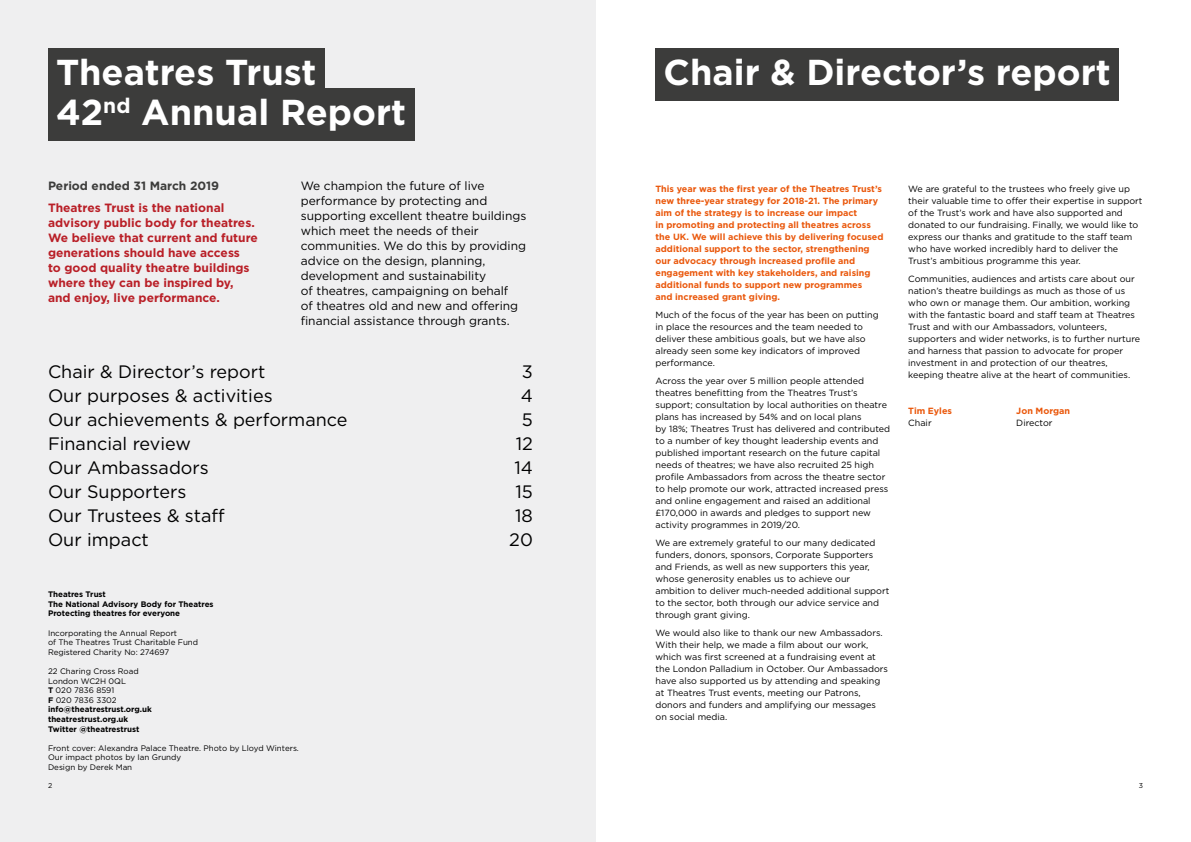
<style>
.page{position:relative;width:1191px;height:842px;background:#fff}
.page>*{position:absolute;margin:0;border:0;box-sizing:border-box;transform-origin:0 0}
.t1{font:700 36px "Gotham";color:#fff}
.t2{font:18px "Gotham";color:#000}
.t3{font:12px/15px "Gotham";color:#000}
.t4{font:700 12px/15px "Gotham";color:#b91f27}
.t5{font:700 12px "Gotham";color:#3c3c3b}
.t6{font:9px/12px "Gotham";color:#000}
.t7{font:700 9px/12px "Gotham";color:#ea580c}
.t8{font:700 8px/9.6px "Gotham";color:#000}
.t9{font:8px/9.6px "Gotham";color:#000}
.t10{font:7px "Gotham";color:#000}
.s1{font-weight:400}
</style>
<div class="page">
<div style="left:0;top:0;width:595px;height:842px;background:#efeff0"></div>
<div style="left:655px;top:48px;width:463px;height:52px;background:#3c3c3b"></div>
<div style="left:48px;top:48px;width:276px;height:52px;background:#3c3c3b"></div>
<div style="left:48px;top:88px;width:366px;height:52px;background:#3c3c3b"></div>
<h1 class="t1" style="left:56px;top:48px;width:262px">Theatres Trust</h1>
<h1 class="t1" style="left:663px;top:48px;width:449px">Chair &amp; Director’s report</h1>
<h1 class="t1" style="left:56px;top:88px;width:351px">42<sup>nd</sup> Annual Report</h1>
<h3 class="t5" style="left:48px;top:177px;width:173px">Period ended 31 March 2019</h3>
<h3 class="t4" style="left:48px;top:200px;width:211px">Theatres Trust is the national advisory public body for theatres.<br>We believe that current and future generations should have access<br>to good quality theatre buildings where they can be inspired by, and enjoy, live performance.</h3>
<p class="t3" style="left:301px;top:178px;width:227px">We champion the future of live performance by protecting and supporting excellent theatre buildings which meet the needs of their communities. We do this by providing advice on the design, planning, development and sustainability<br>of theatres, campaigning on behalf<br>of theatres old and new and offering financial assistance through grants.</p>
<h2 class="t2" style="left:48px;top:360px;width:219px">Chair &amp; Director’s report</h2>
<h2 class="t2" style="left:522px;top:360px;width:13px">3</h2>
<h2 class="t2" style="left:48px;top:384px;width:226px">Our purposes &amp; activities</h2>
<h2 class="t2" style="left:521px;top:384px;width:14px">4</h2>
<h2 class="t2" style="left:48px;top:408px;width:301px">Our achievements &amp; performance</h2>
<h2 class="t2" style="left:522px;top:408px;width:13px">5</h2>
<h2 class="t2" style="left:48px;top:432px;width:144px">Financial review</h2>
<h2 class="t2" style="left:515px;top:432px;width:19px">12</h2>
<h2 class="t2" style="left:48px;top:456px;width:162px">Our Ambassadors</h2>
<h2 class="t2" style="left:514px;top:456px;width:20px">14</h2>
<h2 class="t2" style="left:48px;top:480px;width:140px">Our Supporters</h2>
<h2 class="t2" style="left:515px;top:480px;width:19px">15</h2>
<h2 class="t2" style="left:48px;top:504px;width:178px">Our Trustees &amp; staff</h2>
<h2 class="t2" style="left:515px;top:504px;width:19px">18</h2>
<h2 class="t2" style="left:48px;top:528px;width:102px">Our impact</h2>
<h2 class="t2" style="left:509px;top:528px;width:25px">20</h2>
<p class="t8" style="left:48px;top:589px;width:167px">Theatres Trust<br>The National Advisory Body for Theatres<br>Protecting theatres for everyone</p>
<p class="t9" style="left:48px;top:628px;width:152px">Incorporating the Annual Report<br>of The Theatres Trust Charitable Fund<br>Registered Charity No: 274697</p>
<p class="t8" style="left:48px;top:666px;width:105px"><span class="s1">22 Charing Cross Road<br>London WC2H 0QL<br></span>T <span class="s1">020 7836 8591<br></span>F <span class="s1">020 7836 3302 </span>info@theatrestrust.org.uk theatrestrust.org.uk<br>Twitter @theatrestrust</p>
<p class="t9" style="left:48px;top:743px;width:252px">Front cover: Alexandra Palace Theatre. Photo by Lloyd Winters.<br>Our impact photos by Ian Grundy<br>Design by Derek Man</p>
<p class="t7" style="left:655px;top:183px;width:229px">This year was the first year of the Theatres Trust’s new three-year strategy for 2018-21. The primary aim of the strategy is to increase our impact<br>in promoting and protecting all theatres across the UK. We will achieve this by delivering focused additional support to the sector, strengthening our advocacy through increased profile and engagement with key stakeholders, and raising additional funds to support new programmes<br>and increased grant giving.</p>
<p class="t6" style="left:655px;top:309px;width:225px">Much of the focus of the year has been on putting in place the resources and the team needed to deliver these ambitious goals, but we have also already seen some key indicators of improved performance.</p>
<p class="t6" style="left:655px;top:375px;width:236px">Across the year over 5 million people attended theatres benefitting from the Theatres Trust’s support; consultation by local authorities on theatre plans has increased by 54% and on local plans<br>by 18%; Theatres Trust has delivered and contributed to a number of key thought leadership events and published important research on the future capital needs of theatres; we have also recruited 25 high profile Ambassadors from across the theatre sector to help promote our work, attracted increased press and online engagement and raised an additional £170,000 in awards and pledges to support new activity programmes in 2019/20.</p>
<p class="t6" style="left:655px;top:537px;width:235px">We are extremely grateful to our many dedicated funders, donors, sponsors, Corporate Supporters and Friends, as well as new supporters this year, whose generosity enables us to achieve our ambition to deliver much-needed additional support to the sector, both through our advice service and through grant giving.</p>
<p class="t6" style="left:655px;top:627px;width:234px">We would also like to thank our new Ambassadors.<br>With their help, we made a film about our work, which was first screened at a fundraising event at the London Palladium in October. Our Ambassadors have also supported us by attending and speaking at Theatres Trust events, meeting our Patrons, donors and funders and amplifying our messages on social media.</p>
<p class="t6" style="left:908px;top:183px;width:236px">We are grateful to the trustees who freely give up their valuable time to offer their expertise in support of the Trust’s work and have also supported and donated to our fundraising. Finally, we would like to express our thanks and gratitude to the staff team who have worked incredibly hard to deliver the Trust’s ambitious programme this year.</p>
<p class="t6" style="left:908px;top:272px;width:233px">Communities, audiences and artists care about our nation’s theatre buildings as much as those of us who own or manage them. Our ambition, working with the fantastic board and staff team at Theatres Trust and with our Ambassadors, volunteers, supporters and wider networks, is to further nurture and harness that passion to advocate for proper investment in and protection of our theatres, keeping theatre alive at the heart of communities.</p>
<p class="t7" style="left:908px;top:405px;width:45px">Tim Eyles</p>
<p class="t7" style="left:1016px;top:405px;width:55px">Jon Morgan</p>
<p class="t6" style="left:908px;top:416px;width:25px">Chair</p>
<p class="t6" style="left:1016px;top:416px;width:38px">Director</p>
<p class="t10" style="left:48px;top:781px;width:6px">2</p>
<p class="t10" style="left:1138px;top:781px;width:6px">3</p>
</div>
